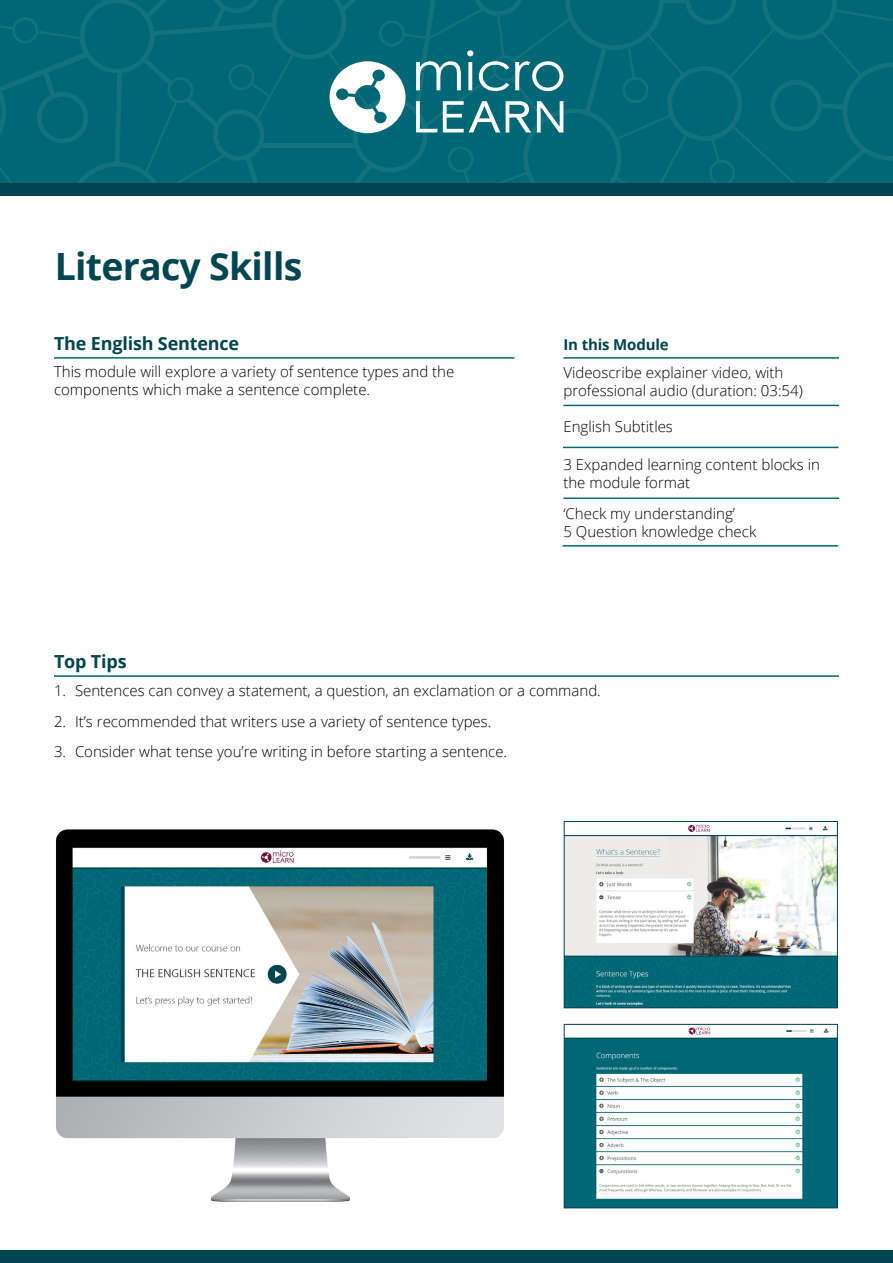
<style>
.page{position:relative;width:893px;height:1263px;background:#fff}
.page>*{position:absolute;margin:0;border:0;box-sizing:border-box;transform-origin:0 0}
.t1{font:700 37.5px "Open Sans";letter-spacing:-.02em;color:#00454f}
.t2{font:700 18px "Open Sans";letter-spacing:-.01em;color:#00454f}
.t3{font:300 15px/18px "Open Sans";color:#000}
.t4{font:700 15px "Open Sans";letter-spacing:-.01em;color:#00454f}
</style>
<div class="page">
<hr style="left:54px;top:357px;width:460px;height:2px;background:#006774">
<hr style="left:563px;top:357px;width:276px;height:2px;background:#006774">
<hr style="left:563px;top:405px;width:276px;height:1px;background:#006774">
<hr style="left:563px;top:447px;width:275px;height:1px;background:#006774">
<hr style="left:563px;top:497px;width:276px;height:2px;background:#006774">
<hr style="left:563px;top:545px;width:275px;height:2px;background:#006774">
<div style="left:0;top:1250px;width:893px;height:13px;background:#00454f"></div>
<hr style="left:54px;top:675px;width:785px;height:2px;background:#006774">
<div style="left:0;top:184px;width:893px;height:12px;background:#00454f"></div>
<svg style="left:0;top:0;width:893px;height:184px;background:#0b6d7a"></svg>
<img style="left:566px;top:823px;width:270px;height:183px">
<div style="left:564px;top:821px;width:274px;height:187px;border:1px solid #00454f"></div>
<img style="left:566px;top:1026px;width:270px;height:180px">
<div style="left:564px;top:1024px;width:274px;height:184px;border:1px solid #00454f"></div>
<img style="left:56px;top:829px;width:448px;height:373px">
<h1 class="t1" style="left:55px;top:240px;width:249px">Literacy Skills</h1>
<p class="t2" style="left:54px;top:331px;width:187px">The English Sentence</p>
<p class="t3" style="left:54px;top:362px;width:402px">This module will explore a variety of sentence types and the components which make a sentence complete.</p>
<p class="t2" style="left:54px;top:649px;width:74px">Top Tips</p>
<p class="t4" style="left:563px;top:334px;width:107px">In this Module</p>
<p class="t3" style="left:563px;top:364px;width:241px">Videoscribe explainer video, with professional audio (duration: 03:54)</p>
<p class="t3" style="left:563px;top:417px;width:111px">English Subtitles</p>
<p class="t3" style="left:563px;top:455px;width:258px">3 Expanded learning content blocks in the module format</p>
<p class="t3" style="left:563px;top:504px;width:194px">‘Check my understanding’<br>5 Question knowledge check</p>
<p class="t3" style="left:54px;top:681px;width:548px">1. Sentences can convey a statement, a question, an exclamation or a command.</p>
<p class="t3" style="left:54px;top:712px;width:439px">2. It’s recommended that writers use a variety of sentence types.</p>
<p class="t3" style="left:54px;top:742px;width:455px">3. Consider what tense you’re writing in before starting a sentence.</p>
</div>
